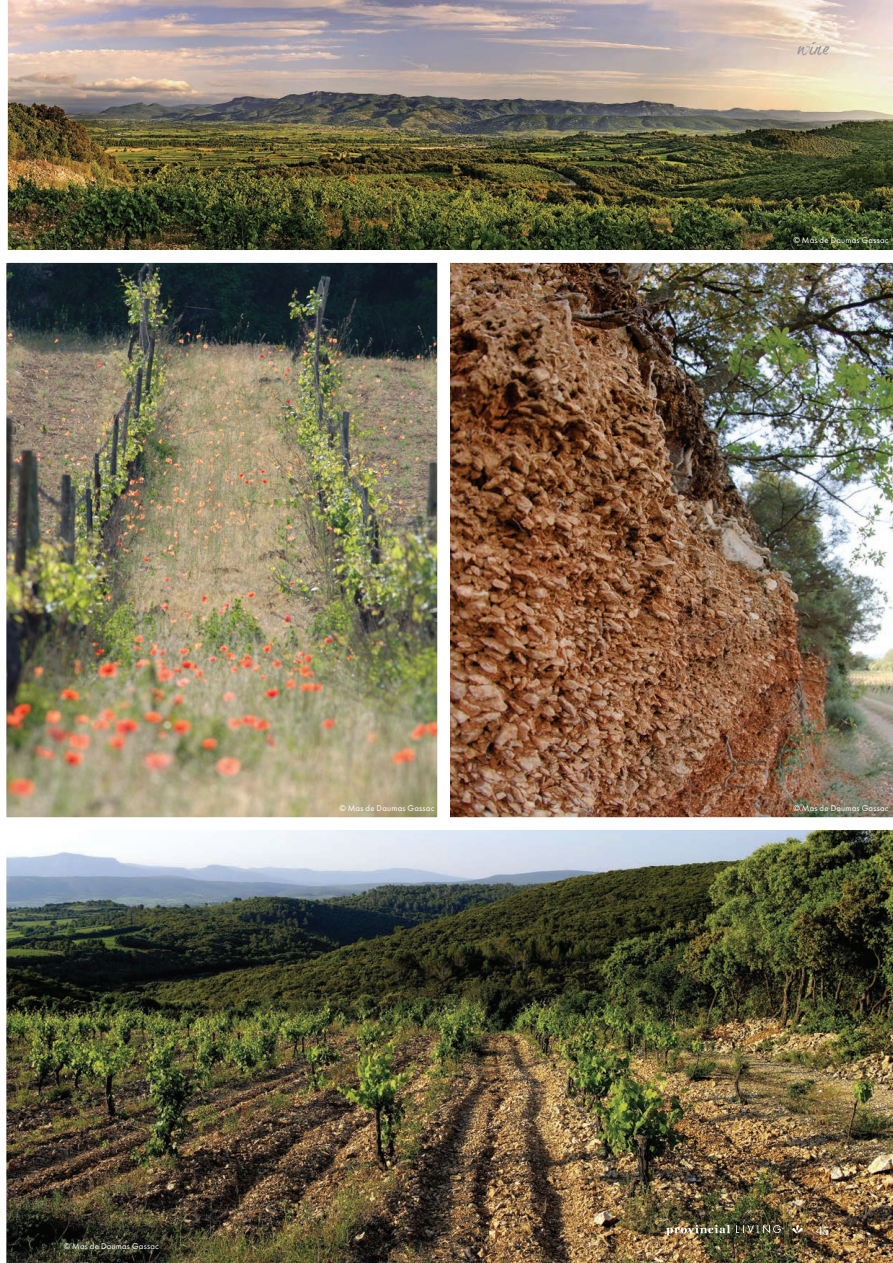
<style>
.page{position:relative;width:893px;height:1263px;background:#fff}
.page>*{position:absolute;margin:0;border:0;box-sizing:border-box;transform-origin:0 0}
.GY_Section_Heading{font:18px "Brushtip Travis";color:#939598}
.Section_Heading_AW{font:18px "Brushtip Travis";color:#939598}
.t1{font:12px "Georgia";color:#fff}
._11_photo_credits_AW{font:8.7px "Futura PT";letter-spacing:.025em;color:#fff}
</style>
<div class="page">
<img style="left:8px;top:830px;width:885px;height:433px">
<img style="left:8px;top:0;width:885px;height:250px">
<svg style="left:6px;top:2px;width:2px;height:1261px"></svg>
<img style="left:6px;top:250px;width:431px;height:580px">
<img style="left:437px;top:262px;width:456px;height:556px">
<svg style="left:736px;top:1225px;width:45px;height:8px"></svg>
<svg style="left:666px;top:1225px;width:64px;height:10px"></svg>
<svg style="left:792px;top:1225px;width:11px;height:8px"></svg>
<p class="Section_Heading_AW" style="left:797px;top:37px;width:33px">wine</p>
<p class="GY_Section_Heading" style="left:792px;top:37px;width:32px">tast</p>
<p class="_11_photo_credits_AW" style="left:793px;top:234px;width:97px">© Mas de Daumas Gassac</p>
<p class="_11_photo_credits_AW" style="left:64px;top:1240px;width:97px">© Mas de Daumas Gassac</p>
<p class="_11_photo_credits_AW" style="left:339px;top:803px;width:97px">© Mas de Daumas Gassac</p>
<p class="_11_photo_credits_AW" style="left:793px;top:803px;width:97px">© Mas de Daumas Gassac</p>
<p class="t1" style="left:816px;top:1222px;width:15px">45</p>
</div>
